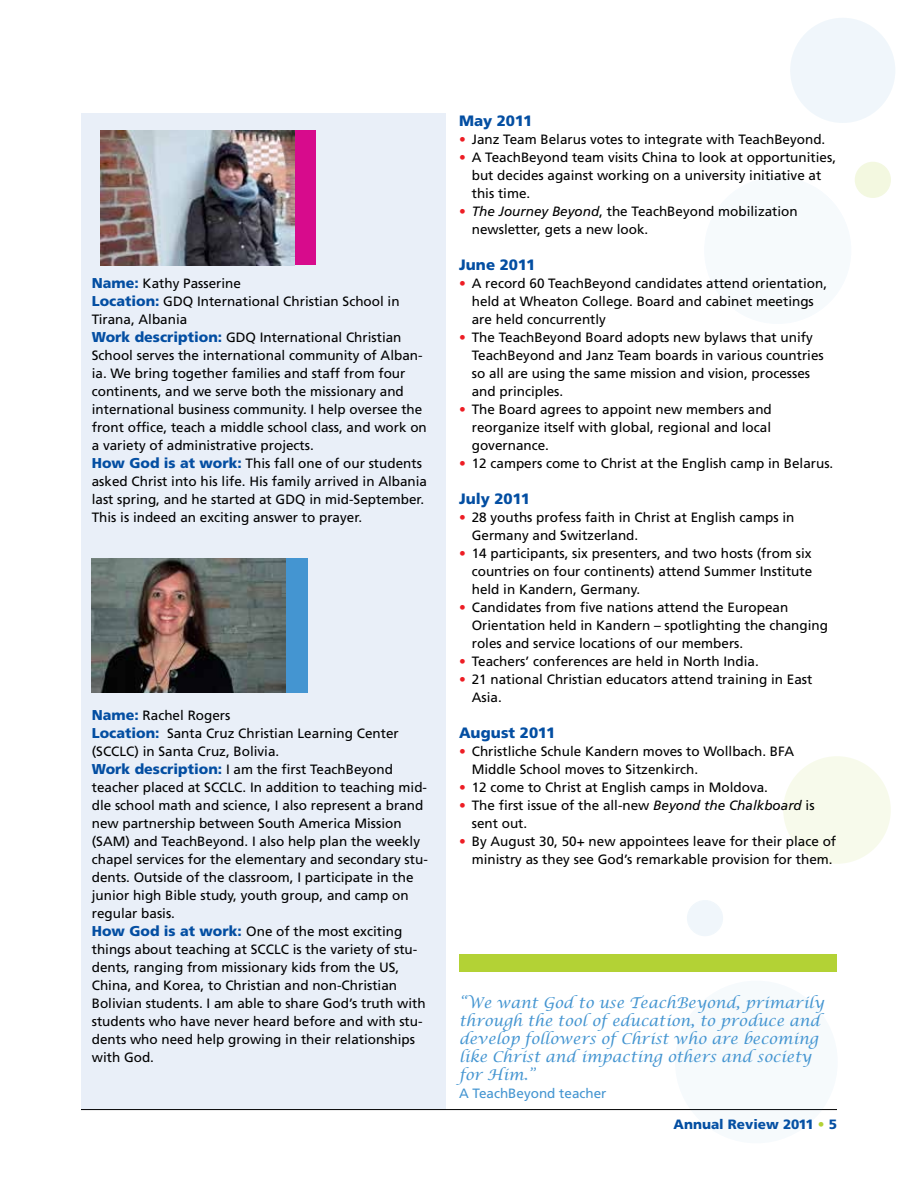
<style>
.page{position:relative;width:918px;height:1188px;background:#fff}
.page>*{position:absolute;margin:0;border:0;box-sizing:border-box;transform-origin:0 0}
.t1{font:italic 15px/18px "Lucida Calligraphy";color:#4495d1}
.t2{font:900 15px "Frutiger";letter-spacing:-.005em;color:#034ea2}
.t3{font:13.5px/18px "Frutiger";color:#000}
.t4{font:13.5px "Frutiger";color:#4495d1}
.t5{font:900 13.5px "Frutiger";color:#034ea2}
.s1{font-weight:900;font-size:14.25px;color:#034ea2}
.s2{color:#ed1d24}
.s3{font-style:italic}
.s4{color:#b3d235}
</style>
<div class="page">
<div style="left:81px;top:113px;width:365px;height:997px;background:#e9eff8"></div>
<hr style="left:81px;top:1109px;width:756px;height:1px;background:#000">
<div style="left:676px;top:981px;width:161px;height:162px;background:#f6fafc;border-radius:50%"></div>
<div style="left:705px;top:177px;width:146px;height:147px;background:#f6fafc;border-radius:50%"></div>
<div style="left:788px;top:761px;width:98px;height:98px;background:#f7faeb;border-radius:50%"></div>
<div style="left:783px;top:756px;width:108px;height:108px;border:10px solid #b3d235;border-radius:50%"></div>
<div style="left:855px;top:162px;width:35px;height:35px;background:#f3f8e0;border-radius:50%"></div>
<div style="left:855px;top:162px;width:36px;height:36px;border:1px solid #b3d235;border-radius:50%"></div>
<div style="left:794px;top:22px;width:97px;height:97px;background:#f0f6fb;border-radius:50%"></div>
<div style="left:790px;top:18px;width:105px;height:105px;border:8px solid #4495d1;border-radius:50%"></div>
<div style="left:688px;top:901px;width:35px;height:35px;background:#f0f6fb;border-radius:50%"></div>
<div style="left:687px;top:900px;width:36px;height:36px;border:1px solid #4495d1;border-radius:50%"></div>
<div style="left:92px;top:558px;width:216px;height:135px;background:#4495d1"></div>
<img style="left:92px;top:558px;width:194px;height:135px">
<div style="left:459px;top:954px;width:378px;height:18px;background:#b3d235"></div>
<div style="left:100px;top:130px;width:216px;height:136px;background:#d70b8c"></div>
<img style="left:100px;top:130px;width:195px;height:136px">
<p class="t3" style="left:92px;top:274px;width:337px"><span class="s1">Name:</span> Kathy Passerine<br><span class="s1">Location:</span> GDQ International Christian School in Tirana, Albania<br><span class="s1">Work description:</span> GDQ International Christian School serves the international community of Alban&shy;ia. We bring together families and staff from four continents, and we serve both the missionary and international business community. I help oversee the front office, teach a middle school class, and work on a variety of administrative projects.<br><span class="s1">How God is at work:</span> This fall one of our students asked Christ into his life. His family arrived in Albania last spring, and he started at GDQ in mid-September.<br>This is indeed an exciting answer to prayer.</p>
<p class="t3" style="left:92px;top:706px;width:338px"><span class="s1">Name:</span> Rachel Rogers<br><span class="s1">Location:</span> Santa Cruz Christian Learning Center (SCCLC) in Santa Cruz, Bolivia.<br><span class="s1">Work description:</span> I am the first TeachBeyond teacher placed at SCCLC. In addition to teaching mid&shy;dle school math and science, I also represent a brand new partnership between South America Mission (SAM) and TeachBeyond. I also help plan the weekly chapel services for the elementary and secondary stu&shy;dents. Outside of the classroom, I participate in the junior high Bible study, youth group, and camp on regular basis.<br><span class="s1">How God is at work:</span> One of the most exciting things about teaching at SCCLC is the variety of stu&shy;dents, ranging from missionary kids from the US, China, and Korea, to Christian and non-Christian Bolivian students. I am able to share God’s truth with students who have never heard before and with stu&shy;dents who need help growing in their relationships with God.</p>
<p class="t2" style="left:459px;top:112px;width:75px">May 2011</p>
<p class="t3" style="left:459px;top:130px;width:368px"><span class="s2">•</span> Janz Team Belarus votes to integrate with TeachBeyond.</p>
<p class="t3" style="left:472px;top:148px;width:366px;text-indent:-13px"><span class="s2">•</span> A TeachBeyond team visits China to look at opportunities, but decides against working on a university initiative at this time.</p>
<p class="t3" style="left:472px;top:202px;width:328px;text-indent:-13px"><span class="s2">•</span> <span class="s3">The Journey Beyond</span>, the TeachBeyond mobilization newsletter, gets a new look.</p>
<p class="t2" style="left:459px;top:256px;width:78px">June 2011</p>
<p class="t3" style="left:472px;top:274px;width:357px;text-indent:-13px"><span class="s2">•</span> A record 60 TeachBeyond candidates attend orientation, held at Wheaton College. Board and cabinet meetings are held concurrently</p>
<p class="t3" style="left:472px;top:328px;width:354px;text-indent:-13px"><span class="s2">•</span> The TeachBeyond Board adopts new bylaws that unify TeachBeyond and Janz Team boards in various countries so all are using the same mission and vision, processes and principles.</p>
<p class="t3" style="left:472px;top:400px;width:302px;text-align:justify;text-indent:-13px"><span class="s2">•</span> The Board agrees to appoint new members and reorganize itself with global, regional and local governance.</p>
<p class="t3" style="left:459px;top:454px;width:376px"><span class="s2">•</span> 12 campers come to Christ at the English camp in Belarus.</p>
<p class="t2" style="left:459px;top:490px;width:73px">July 2011</p>
<p class="t3" style="left:472px;top:508px;width:324px;text-indent:-13px"><span class="s2">•</span> 28 youths profess faith in Christ at English camps in<br>Germany and Switzerland.</p>
<p class="t3" style="left:472px;top:544px;width:342px;text-align:justify;text-indent:-13px"><span class="s2">•</span> 14 participants, six presenters, and two hosts (from six countries on four continents) attend Summer Institute held in Kandern, Germany.</p>
<p class="t3" style="left:472px;top:598px;width:358px;text-indent:-13px"><span class="s2">•</span> Candidates from five nations attend the European<br>Orientation held in Kandern – spotlighting the changing roles and service locations of our members.</p>
<p class="t3" style="left:459px;top:652px;width:301px"><span class="s2">•</span> Teachers’ conferences are held in North India.</p>
<p class="t3" style="left:472px;top:670px;width:342px;text-indent:-13px"><span class="s2">•</span> 21 national Christian educators attend training in East<br>Asia.</p>
<p class="t2" style="left:459px;top:724px;width:98px">August 2011</p>
<p class="t3" style="left:472px;top:742px;width:324px;text-indent:-13px"><span class="s2">•</span> Christliche Schule Kandern moves to Wollbach. BFA<br>Middle School moves to Sitzenkirch.</p>
<p class="t3" style="left:459px;top:778px;width:311px"><span class="s2">•</span> 12 come to Christ at English camps in Moldova.</p>
<p class="t3" style="left:472px;top:796px;width:344px;text-indent:-13px"><span class="s2">•</span> The first issue of the all-new <span class="s3">Beyond the Chalkboard</span> is sent out.</p>
<p class="t3" style="left:459px;top:832px;width:379px;text-align:right"><span class="s2">•</span> By August 30, 50+ new appointees leave for their place of ministry as they see God’s remarkable provision for them.</p>
<p class="t1" style="left:459px;top:994px;width:367px">“We want God to use TeachBeyond, primarily through the tool of education, to produce and develop followers of Christ who are becoming like Christ and impacting others and society for Him.”</p>
<p class="t4" style="left:459px;top:1085px;width:149px">A TeachBeyond teacher</p>
<p class="t5" style="left:674px;top:1117px;width:165px">Annual Review 2011 <span class="s4">•</span> 5</p>
</div>
